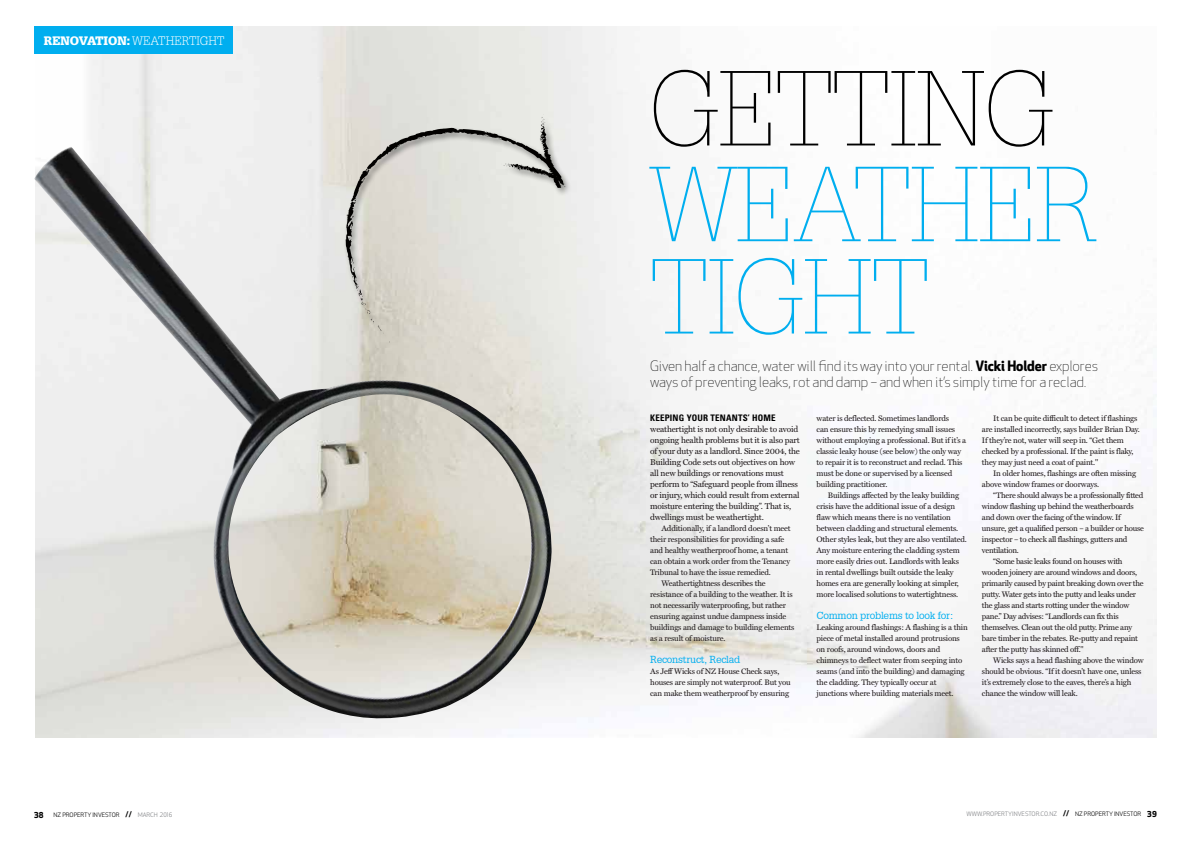
<style>
.page{position:relative;width:1191px;height:842px;background:#fff}
.page>*{position:absolute;margin:0;border:0;box-sizing:border-box;transform-origin:0 0}
.t1{font:100 103.9px/92.3px "Glypha LT Std";letter-spacing:-.01em;color:#00aeef}
.t2{font:100 103.9px "Glypha LT Std";letter-spacing:-.01em;color:#000}
.t3{font:300 14px/16px "Apex New";letter-spacing:-.01em;color:#000}
.t4{font:300 12px "Glypha LT Std";color:#fff}
.t5{font:10px "Glypha";letter-spacing:-.02em;color:#00aeef}
.t6{font:700 condensed 9px "Univers";letter-spacing:.02em;color:#000}
.t7{font:8.5px/11px "Miller Text";letter-spacing:-.02em;color:#1e181a}
.t8{font:8px/11px "Miller Text";letter-spacing:-.02em;color:#1e181a}
.t9{font:6px "Apex New";color:#808285}
.t10{font:6px "Apex New";color:#000}
.s1{font-weight:900}
.s2{font-weight:700}
.s3{font-weight:700;font-size:8px}
.s4{color:#808285}
.s5{color:#000}
.s6{font-weight:700;font-size:8px;color:#000}
</style>
<div class="page">
<img style="left:35px;top:27px;width:1122px;height:710px">
<div style="left:343px;top:116px;width:229px;height:235px;background:#ecece8"></div>
<svg style="left:345px;top:114px;width:220px;height:80px;fill:#e0e0db"></svg>
<div style="left:34px;top:27px;width:198px;height:27px;background:#00aeef"></div>
<img style="left:34px;top:147px;width:525px;height:575px">
<h3 class="t4" style="left:44px;top:34px;width:182px"><span class="s1">RENOVATION:</span> WEATHERTIGHT</h3>
<h1 class="t2" style="left:650px;top:49px;width:406px">GETTING</h1>
<h1 class="t1" style="left:650px;top:160px;width:450px">WEATHER<br>TIGHT</h1>
<h2 class="t3" style="left:650px;top:358px;width:449px">Given half a chance, water will find its way into your rental. <span class="s2">Vicki Holder</span> explores ways of preventing leaks, rot and damp – and when it’s simply time for a reclad.</h2>
<p class="t6" style="left:650px;top:412px;width:127px">KEEPING YOUR TENANTS’ HOME</p>
<p class="t7" style="left:650px;top:424px;width:151px">weathertight is not only desirable to avoid ongoing health problems but it is also part of your duty as a landlord. Since 2004, the Building Code sets out objectives on how all new buildings or renovations must perform to “Safeguard people from illness or injury, which could result from external moisture entering the building”. That is, dwellings must be weathertight.</p>
<p class="t8" style="left:661px;top:523px;width:131px">Additionally, if a landlord doesn’t meet</p>
<p class="t8" style="left:650px;top:534px;width:135px">their responsibilities for providing a safe</p>
<p class="t8" style="left:650px;top:545px;width:139px">and healthy weatherproof home, a tenant</p>
<p class="t8" style="left:650px;top:556px;width:141px">can obtain a work order from the Tenancy</p>
<p class="t8" style="left:650px;top:567px;width:122px">Tribunal to have the issue remedied.</p>
<p class="t8" style="left:661px;top:578px;width:106px">Weathertightness describes the</p>
<p class="t8" style="left:650px;top:589px;width:144px">resistance of a building to the weather. It is</p>
<p class="t8" style="left:650px;top:600px;width:137px">not necessarily waterproofing, but rather</p>
<p class="t8" style="left:650px;top:611px;width:138px">ensuring against undue dampness inside</p>
<p class="t8" style="left:650px;top:622px;width:146px">buildings and damage to building elements</p>
<p class="t8" style="left:650px;top:633px;width:77px">as a result of moisture.</p>
<p class="t5" style="left:650px;top:653px;width:92px">Reconstruct, Reclad</p>
<p class="t8" style="left:650px;top:666px;width:142px">As Jeff Wicks of NZ House Check says, houses are simply not waterproof. But you can make them weatherproof by ensuring</p>
<p class="t8" style="left:982px;top:413px;width:159px;text-indent:11px">It can be quite difficult to detect if flashings are installed incorrectly, says builder Brian Day.<br>If they’re not, water will seep in. “Get them checked by a professional. If the paint is flaky, they may just need a coat of paint."</p>
<p class="t8" style="left:982px;top:468px;width:156px;text-indent:11px">In older homes, flashings are often missing above window frames or doorways.</p>
<p class="t8" style="left:993px;top:490px;width:152px">“There should always be a professionally fitted</p>
<p class="t8" style="left:982px;top:501px;width:153px">window flashing up behind the weatherboards</p>
<p class="t8" style="left:982px;top:512px;width:140px">and down over the facing of the window. If</p>
<p class="t8" style="left:982px;top:523px;width:163px">unsure, get a qualified person – a builder or house</p>
<p class="t8" style="left:982px;top:534px;width:147px">inspector – to check all flashings, gutters and</p>
<p class="t8" style="left:982px;top:545px;width:39px">ventilation.</p>
<p class="t8" style="left:993px;top:556px;width:131px">“Some basic leaks found on houses with</p>
<p class="t8" style="left:982px;top:567px;width:157px">wooden joinery are around windows and doors,</p>
<p class="t8" style="left:982px;top:578px;width:163px">primarily caused by paint breaking down over the</p>
<p class="t8" style="left:982px;top:589px;width:156px">putty. Water gets into the putty and leaks under</p>
<p class="t8" style="left:982px;top:600px;width:149px">the glass and starts rotting under the window</p>
<p class="t8" style="left:982px;top:611px;width:138px">pane.” Day advises: “Landlords can fix this</p>
<p class="t8" style="left:982px;top:622px;width:152px">themselves. Clean out the old putty. Prime any</p>
<p class="t8" style="left:982px;top:633px;width:158px">bare timber in the rebates. Re-putty and repaint</p>
<p class="t8" style="left:982px;top:644px;width:103px">after the putty has skinned off."</p>
<p class="t8" style="left:993px;top:655px;width:152px">Wicks says a head flashing above the window</p>
<p class="t8" style="left:982px;top:666px;width:161px">should be obvious. “If it doesn’t have one, unless</p>
<p class="t8" style="left:982px;top:677px;width:151px">it’s extremely close to the eaves, there’s a high</p>
<p class="t8" style="left:982px;top:688px;width:97px">chance the window will leak.</p>
<p class="t8" style="left:816px;top:413px;width:151px">water is deflected. Sometimes landlords<br>can ensure this by remedying small issues without employing a professional. But if it’s a classic leaky house (see below) the only way to repair it is to reconstruct and reclad. This must be done or supervised by a licensed building practitioner.</p>
<p class="t8" style="left:816px;top:490px;width:152px;text-indent:11px">Buildings affected by the leaky building crisis have the additional issue of a design flaw which means there is no ventilation between cladding and structural elements.<br>Other styles leak, but they are also ventilated.<br>Any moisture entering the cladding system more easily dries out. Landlords with leaks in rental dwellings built outside the leaky homes era are generally looking at simpler, more localised solutions to watertightness.</p>
<p class="t5" style="left:816px;top:609px;width:139px">Common problems to look for:</p>
<p class="t8" style="left:816px;top:622px;width:153px">Leaking around flashings: A flashing is a thin piece of metal installed around protrusions on roofs, around windows, doors and chimneys to deflect water from seeping into seams (and into the building) and damaging the cladding. They typically occur at junctions where building materials meet.</p>
<p class="t10" style="left:34px;top:811px;width:140px"><span class="s3">38</span> NZ PROPERTY INVESTOR <sup>//</sup> <span class="s4">MARCH 2016</span></p>
<p class="t9" style="left:966px;top:810px;width:192px">WWW.PROPERTYINVESTOR.CO.NZ <sup>//</sup> <span class="s5">NZ PROPERTY INVESTOR</span> <span class="s6">39</span></p>
</div>
